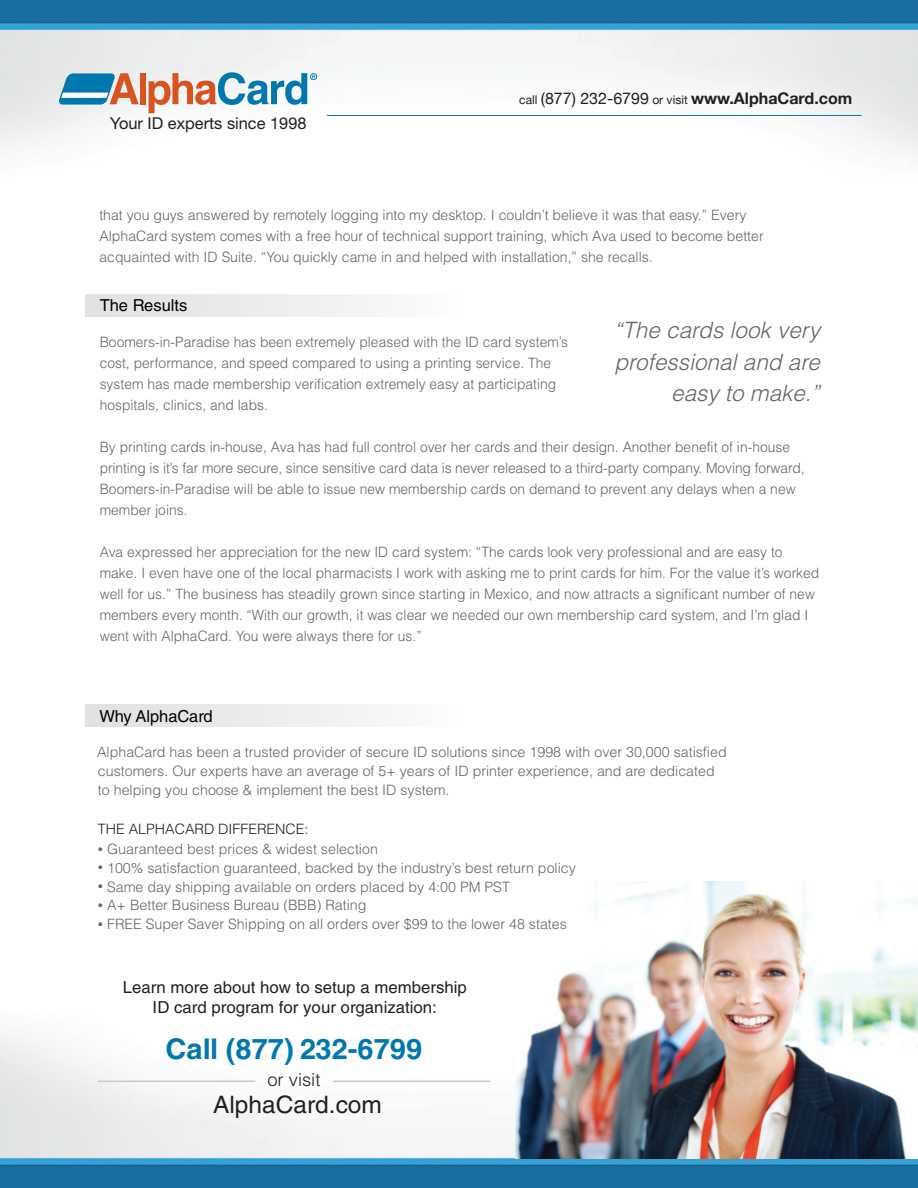
<style>
.page{position:relative;width:918px;height:1188px;background:#fff}
.page>*{position:absolute;margin:0;border:0;box-sizing:border-box;transform-origin:0 0}
.t1{font:700 28.5px "Helvetica LT Std";color:#0078ae}
.t2{font:24px "Helvetica LT Std";color:#231f20}
.t3{font:italic 300 22.5px/31.5px "Helvetica LT Std";color:#646567;text-align:right}
.t4{font:300 18px "Helvetica LT Std";color:#231f20}
.t5{font:16.5px/19.5px "Helvetica LT Std";color:#231f20;text-align:center}
.t6{font:16.5px "Helvetica LT Std";color:#010101}
.t7{font:16.35px "Helvetica Neue LT Std";color:#231f20}
.t8{font:700 16.05px "Helvetica Neue";color:#231f20}
.t9{font:300 14.25px/21px "Helvetica LT Std";color:#646567}
.t10{font:300 14.25px "Helvetica LT Std";color:#231f20}
.s1{font-weight:400;font-size:12px}
.s2{font-weight:400}
.s3{color:#636466}
.s4{font-size:10.5px}
</style>
<div class="page">
<img style="left:0;top:0;width:918px;height:158px">
<div style="left:140px;top:73px;width:6px;height:31px;background:#d9531e"></div>
<svg style="left:149px;top:72px;width:168px;height:41px"></svg>
<svg style="left:59px;top:73px;width:80px;height:32px;background:#799cad"></svg>
<hr style="left:327px;top:115px;width:535px;height:1px;background:#0078ae">
<img style="left:0;top:1030px;width:918px;height:158px">
<div style="left:86px;top:294px;width:466px;height:22px;background:linear-gradient(to right,#e0e0df,#fff)"></div>
<div style="left:86px;top:704px;width:466px;height:22px;background:linear-gradient(to right,#e0e0df,#fff)"></div>
<img style="left:515px;top:882px;width:403px;height:276px">
<hr style="left:98px;top:1081px;width:157px;height:1px;background:#c9c9c9">
<hr style="left:333px;top:1081px;width:157px;height:1px;background:#c9c9c9">
<p class="t7" style="left:110px;top:114px;width:198px">Your ID experts since 1998</p>
<p class="t8" style="left:519px;top:86px;width:335px"><span class="s1">call</span> <span class="s2">(877) 232-6799</span> <span class="s1">or visit</span> www.AlphaCard.com</p>
<p class="t9" style="left:99px;top:205px;width:666px">that you guys answered by remotely logging into my desktop. I couldn’t believe it was that easy.” Every<br>AlphaCard system comes with a free hour of technical support training, which Ava used to become better acquainted with ID Suite. “You quickly came in and helped with installation,” she recalls.</p>
<p class="t6" style="left:100px;top:296px;width:89px">The Results</p>
<p class="t9" style="left:100px;top:331px;width:470px">Boomers-in-Paradise has been extremely pleased with the ID card system’s cost, performance, and speed compared to using a printing service. The system has made membership verification extremely easy at participating hospitals, clinics, and labs.</p>
<p class="t9" style="left:100px;top:436px;width:706px">By printing cards in-house, Ava has had full control over her cards and their design. Another benefit of in-house printing is it’s far more secure, since sensitive card data is never released to a third-party company. Moving forward, Boomers-in-Paradise will be able to issue new membership cards on demand to prevent any delays when a new member joins.</p>
<p class="t9" style="left:100px;top:541px;width:721px">Ava expressed her appreciation for the new ID card system: “The cards look very professional and are easy to make. I even have one of the local pharmacists I work with asking me to print cards for him. For the value it’s worked well for us.” The business has steadily grown since starting in Mexico, and now attracts a significant number of new members every month. “With our growth, it was clear we needed our own membership card system, and I’m glad I went with AlphaCard. You were always there for us.”</p>
<h3 class="t3" style="left:614px;top:315px;width:208px">“The cards look very professional and are easy to make.”</h3>
<p class="t6" style="left:100px;top:706px;width:115px">Why AlphaCard</p>
<p class="t9" style="left:97px;top:743px;width:631px;line-height:18.8px">AlphaCard has been a trusted provider of secure ID solutions since 1998 with over 30,000 satisfied customers. Our experts have an average of 5+ years of ID printer experience, and are dedicated to helping you choose &amp; implement the best ID system<span class="s3">.</span></p>
<p class="t10" style="left:98px;top:820px;width:212px">THE ALPHACARD DIFFERENCE:</p>
<p class="t9" style="left:98px;top:838px;width:282px"><span class="s4">•</span> Guaranteed best prices &amp; widest selection</p>
<p class="t9" style="left:98px;top:857px;width:480px"><span class="s4">•</span> 100% satisfaction guaranteed, backed by the industry’s best return policy</p>
<p class="t9" style="left:98px;top:876px;width:414px"><span class="s4">•</span> Same day shipping available on orders placed by 4:00 PM PST</p>
<p class="t9" style="left:98px;top:895px;width:270px"><span class="s4">•</span> A+ Better Business Bureau (BBB) Rating</p>
<p class="t9" style="left:98px;top:913px;width:471px"><span class="s4">•</span> FREE Super Saver Shipping on all orders over $99 to the lower 48 states</p>
<p class="t5" style="left:123px;top:978px;width:346px">Learn more about how to setup a membership<br>ID card program for your organization:</p>
<h1 class="t1" style="left:166px;top:1032px;width:258px">Call (877) 232-6799</h1>
<p class="t4" style="left:267px;top:1069px;width:55px">or visit</p>
<h2 class="t2" style="left:213px;top:1091px;width:170px">AlphaCard.com</h2>
</div>
